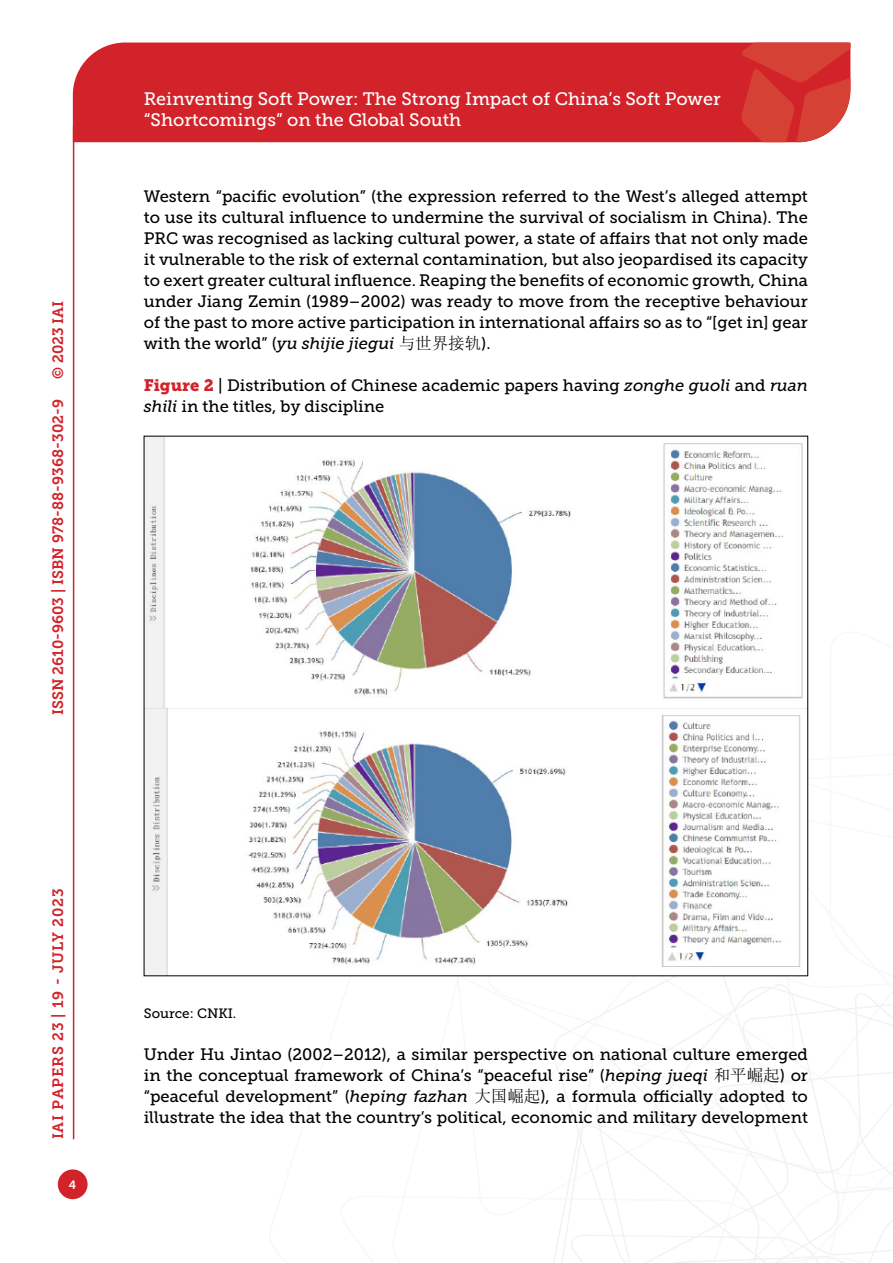
<style>
.page{position:relative;width:893px;height:1263px;background:#fff}
.page>*{position:absolute;margin:0;border:0;box-sizing:border-box;transform-origin:0 0}
.t1{font:18px/21.6px "Museo Slab 500";color:#fff}
.t2{font:16.5px/21px "Museo Slab 500";color:#000;text-align:justify}
.t3{font:15px "Museo Slab 700";color:#d2232a}
.t4{font:15px "Museo Slab 700";letter-spacing:.05em;color:#d2232a}
.t5{font:13.5px "Museo Slab 500";color:#000}
.t6{font:12px "Museo Slab 700";color:#fff}
.s1{font-style:italic}
.s2{font-family:"Sim Sun"}
.s3{font-family:"Museo Slab 900";color:#d2232a}
</style>
<div class="page">
<svg style="left:531px;top:956px;width:362px;height:307px"></svg>
<div style="left:73px;top:43px;width:668px;height:99px;background:#d2232a"></div>
<svg style="left:741px;top:43px;width:109px;height:99px;background:#d6423b"></svg>
<div style="left:58px;top:1169px;width:30px;height:30px;background:#d2232a;border-radius:50%"></div>
<hr style="left:73px;top:126px;width:1px;height:1013px;background:#d2232a">
<img style="left:146px;top:438px;width:660px;height:536px">
<p class="t3" style="left:50px;top:379px;width:80px;rotate:-90deg">© 2023 IAI</p>
<p class="t3" style="left:49px;top:715px;width:318px;rotate:-90deg">ISSN 2610-9603 | ISBN 978-88-9368-302-9</p>
<p class="t1" style="left:144px;top:88px;width:578px">Reinventing Soft Power: The Strong Impact of China’s Soft Power “Shortcomings” on the Global South</p>
<p class="t2" style="left:144px;top:186px;width:666px">Western “pacific evolution” (the expression referred to the West’s alleged attempt to use its cultural influence to undermine the survival of socialism in China). The PRC was recognised as lacking cultural power, a state of affairs that not only made it vulnerable to the risk of external contamination, but also jeopardised its capacity to exert greater cultural influence. Reaping the benefits of economic growth, China under Jiang Zemin (1989–2002) was ready to move from the receptive behaviour of the past to more active participation in international affairs so as to “[get in] gear with the world” (<span class="s1">yu shijie jiegui</span> <span class="s2">与世界接轨</span>).</p>
<p class="t2" style="left:144px;top:375px;width:666px"><span class="s3">Figure 2</span> | Distribution of Chinese academic papers having <span class="s1">zonghe guoli</span> and <span class="s1">ruan shili</span> in the titles, by discipline</p>
<p class="t4" style="left:50px;top:1139px;width:252px;rotate:-90deg">IAI Papers 23 | 19 - July 2023</p>
<p class="t6" style="left:69px;top:1178px;width:9px">4</p>
<p class="t5" style="left:144px;top:1005px;width:94px">Source: CNKI.</p>
<p class="t2" style="left:144px;top:1043px;width:666px">Under Hu Jintao (2002–2012), a similar perspective on national culture emerged in the conceptual framework of China’s “peaceful rise” (<span class="s1">heping jueqi</span> <span class="s2">和平崛起</span>) or “peaceful development” (<span class="s1">heping fazhan</span> <span class="s2">大国崛起</span>), a formula officially adopted to illustrate the idea that the country’s political, economic and military development</p>
</div>
